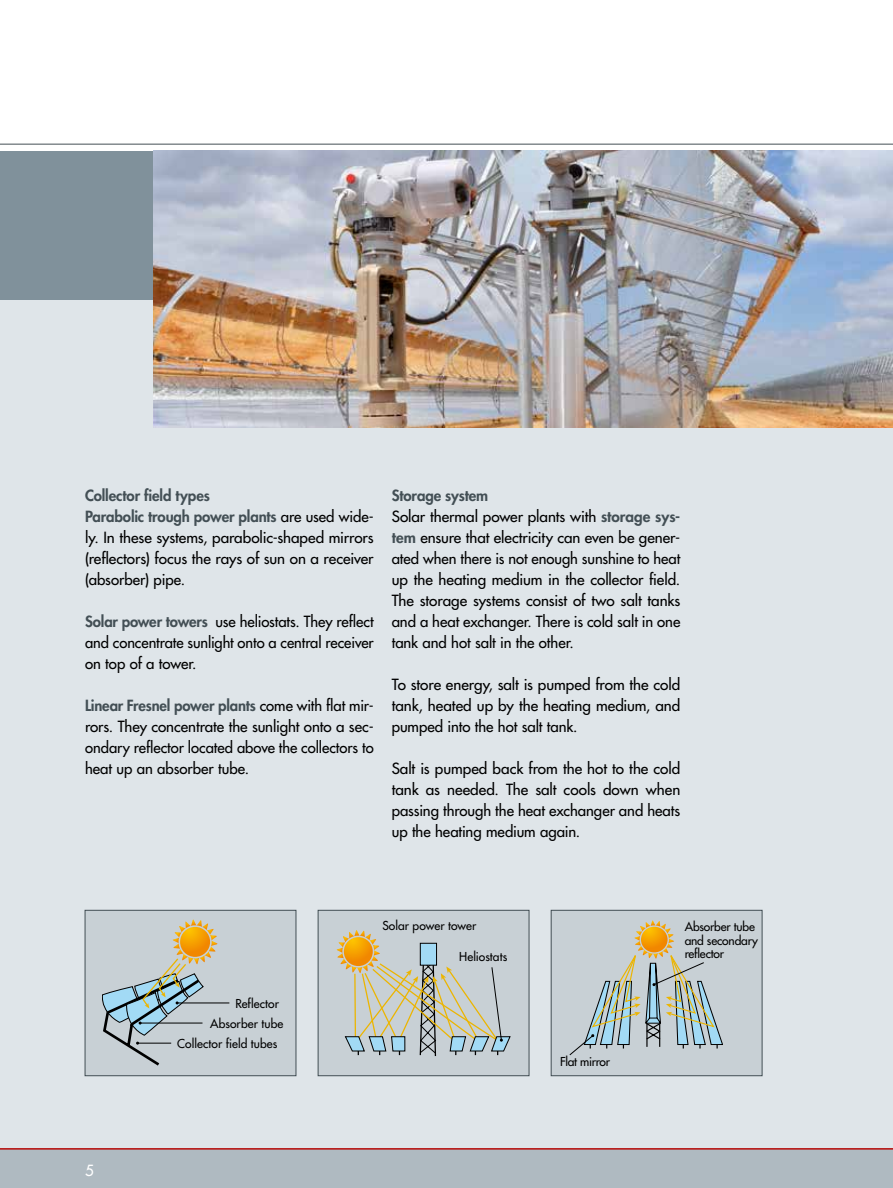
<style>
.page{position:relative;width:893px;height:1188px;background:#fff}
.page>*{position:absolute;margin:0;border:0;box-sizing:border-box;transform-origin:0 0}
.t1{font:15px/21px "Futura";letter-spacing:-.005em;color:#000;text-align:justify}
.t2{font:15px "Futura";color:#fff}
.t3{font:12px/13.5px "Futura";letter-spacing:-.005em;color:#000}
.s1{font-weight:800;color:#434f55}
</style>
<div class="page">
<div style="left:0;top:151px;width:893px;height:1037px;background:#dfe5e9"></div>
<div style="left:0;top:151px;width:893px;height:149px;background:#80919b"></div>
<div style="left:0;top:1149px;width:893px;height:39px;background:#afbac1"></div>
<hr style="left:0;top:144px;width:893px;height:1px;background:#434f55">
<img style="left:153px;top:151px;width:740px;height:276px">
<div style="left:551px;top:910px;width:211px;height:166px;background:#c8d0d5"></div>
<div style="left:551px;top:910px;width:211px;height:166px;border:1px solid #434f55"></div>
<svg style="left:569px;top:920px;width:154px;height:136px"></svg>
<div style="left:318px;top:910px;width:211px;height:166px;background:#c8d0d5"></div>
<div style="left:318px;top:910px;width:211px;height:166px;border:1px solid #434f55"></div>
<svg style="left:337px;top:930px;width:174px;height:126px"></svg>
<div style="left:85px;top:910px;width:211px;height:166px;background:#c8d0d5"></div>
<div style="left:85px;top:910px;width:211px;height:166px;border:1px solid #434f55"></div>
<hr style="left:177px;top:1003px;width:52px;height:1px;background:#000">
<svg style="left:102px;top:919px;width:116px;height:147px"></svg>
<hr style="left:0;top:1148px;width:893px;height:2px;background:#bb0c0a">
<p class="t1" style="left:85px;top:485px;width:290px;text-align:left"><span class="s1">Collector field types<br>Parabolic trough power plants</span> are used wide&shy;ly. In these systems, parabolic-shaped mirrors (reflectors) focus the rays of sun on a receiver (absorber) pipe.</p>
<p class="t1" style="left:85px;top:611px;width:290px"><span class="s1">Solar power towers</span> use heliostats. They reflect and concentrate sunlight onto a central receiver on top of a tower.</p>
<p class="t1" style="left:85px;top:695px;width:290px"><span class="s1">Linear Fresnel power plants</span> come with flat mir&shy;rors. They concentrate the sunlight onto a sec&shy;ondary reflector located above the collectors to heat up an absorber tube.</p>
<p class="t1" style="left:392px;top:485px;width:290px;text-align:left"><span class="s1">Storage system<br></span>Solar thermal power plants with <span class="s1">storage sys&shy;tem</span> ensure that electricity can even be gener&shy;ated when there is not enough sunshine to heat up the heating medium in the collector field.<br>The storage systems consist of two salt tanks and a heat exchanger. There is cold salt in one tank and hot salt in the other.</p>
<p class="t1" style="left:392px;top:674px;width:290px">To store energy, salt is pumped from the cold tank, heated up by the heating medium, and pumped into the hot salt tank.</p>
<p class="t1" style="left:392px;top:758px;width:290px">Salt is pumped back from the hot to the cold tank as needed. The salt cools down when passing through the heat exchanger and heats up the heating medium again.</p>
<p class="t3" style="left:235px;top:996px;width:45px">Reflector</p>
<p class="t3" style="left:210px;top:1017px;width:75px">Absorber tube</p>
<p class="t3" style="left:177px;top:1037px;width:102px">Collector field tubes</p>
<p class="t3" style="left:382px;top:919px;width:95px">Solar power tower</p>
<p class="t3" style="left:459px;top:950px;width:50px">Heliostats</p>
<p class="t3" style="left:560px;top:1055px;width:52px">Flat mirror</p>
<p class="t3" style="left:685px;top:920px;width:75px">Absorber tube and secondary reflector</p>
<p class="t2" style="left:85px;top:1161px;width:10px">5</p>
</div>
